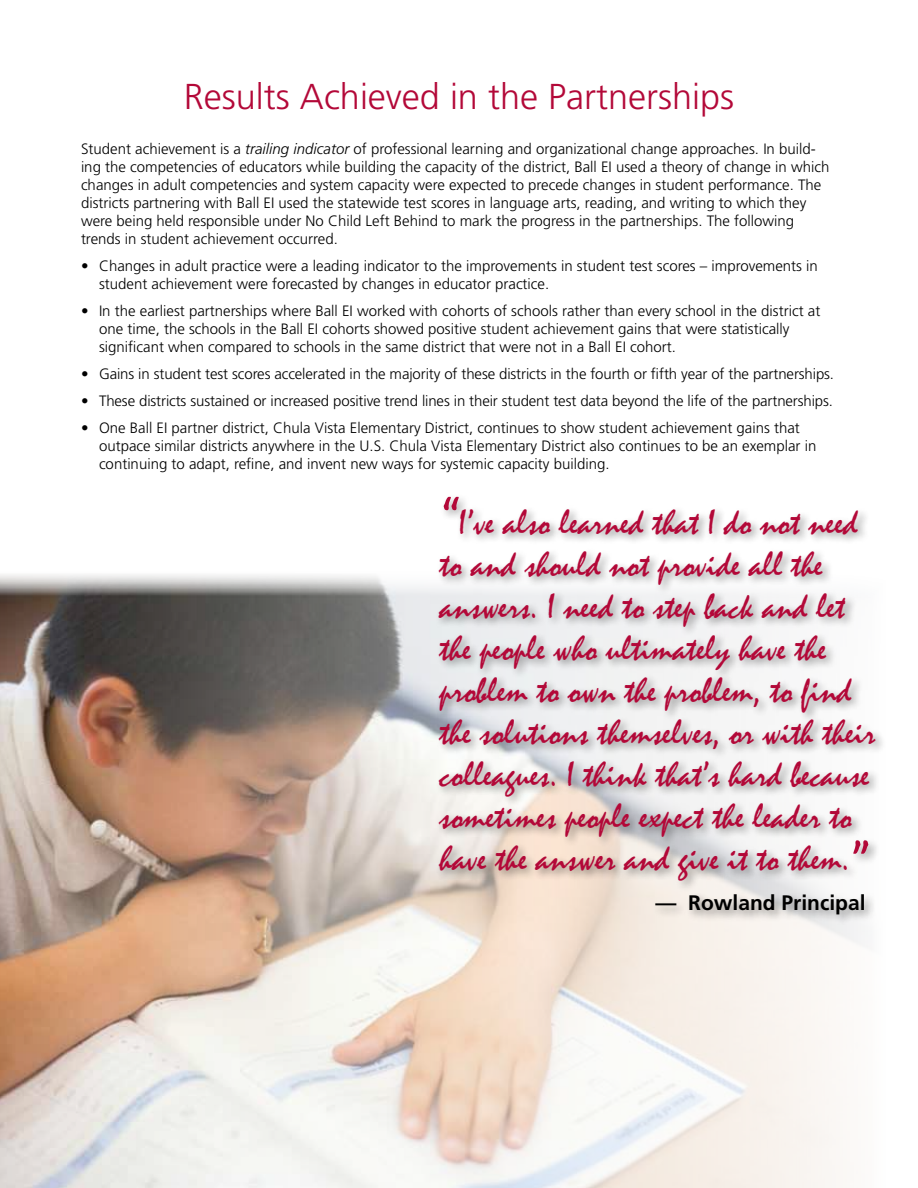
<style>
.page{position:relative;width:918px;height:1188px;background:#fff}
.page>*{position:absolute;margin:0;border:0;box-sizing:border-box;transform-origin:0 0}
.t1{font:36px/42px "Mistral";color:#b30838}
.t2{font:300 36px "Frutiger";color:#b30838}
.t3{font:700 21px "Frutiger";color:#000}
.t4{font:300 15px/18px "Frutiger";color:#000}
.s1{font-style:italic}
.s2{font-size:54px}
</style>
<div class="page">
<img style="left:0;top:574px;width:865px;height:614px">
<div style="left:435px;top:493px;width:452px;height:433px;background:#000;opacity:.4"></div>
<h1 class="t2" style="left:184px;top:76px;width:552px">Results Achieved in the Partnerships</h1>
<p class="t4" style="left:81px;top:140px;width:750px">Student achievement is a <span class="s1">trailing indicator</span> of professional learning and organizational change approaches. In build&shy;ing the competencies of educators while building the capacity of the district, Ball EI used a theory of change in which changes in adult competencies and system capacity were expected to precede changes in student performance. The districts partnering with Ball EI used the statewide test scores in language arts, reading, and writing to which they were being held responsible under No Child Left Behind to mark the progress in the partnerships. The following trends in student achievement occurred.</p>
<p class="t4" style="left:99px;top:257px;width:720px;text-indent:-18px">• Changes in adult practice were a leading indicator to the improvements in student test scores – improvements in student achievement were forecasted by changes in educator practice.</p>
<p class="t4" style="left:99px;top:302px;width:723px;text-indent:-18px">• In the earliest partnerships where Ball EI worked with cohorts of schools rather than every school in the district at one time, the schools in the Ball EI cohorts showed positive student achievement gains that were statistically significant when compared to schools in the same district that were not in a Ball EI cohort.</p>
<p class="t4" style="left:81px;top:365px;width:755px">• Gains in student test scores accelerated in the majority of these districts in the fourth or fifth year of the partnerships.</p>
<p class="t4" style="left:81px;top:392px;width:754px">• These districts sustained or increased positive trend lines in their student test data beyond the life of the partnerships.</p>
<p class="t4" style="left:99px;top:419px;width:719px;text-indent:-18px">• One Ball EI partner district, Chula Vista Elementary District, continues to show student achievement gains that outpace similar districts anywhere in the U.S. Chula Vista Elementary District also continues to be an exemplar in continuing to adapt, refine, and invent new ways for systemic capacity building.</p>
<p class="t1" style="left:440px;top:503px;width:438px"><span class="s2">“</span>I’ve also learned that I do not need to and should not provide all the answers. I need to step back and let the people who ultimately have the problem to own the problem, to find the solutions themselves, or with their colleagues. I think that’s hard because sometimes people expect the leader to have the answer and give it to them.<span class="s2">”</span></p>
<h2 class="t3" style="left:656px;top:891px;width:212px">— Rowland Principal</h2>
</div>
